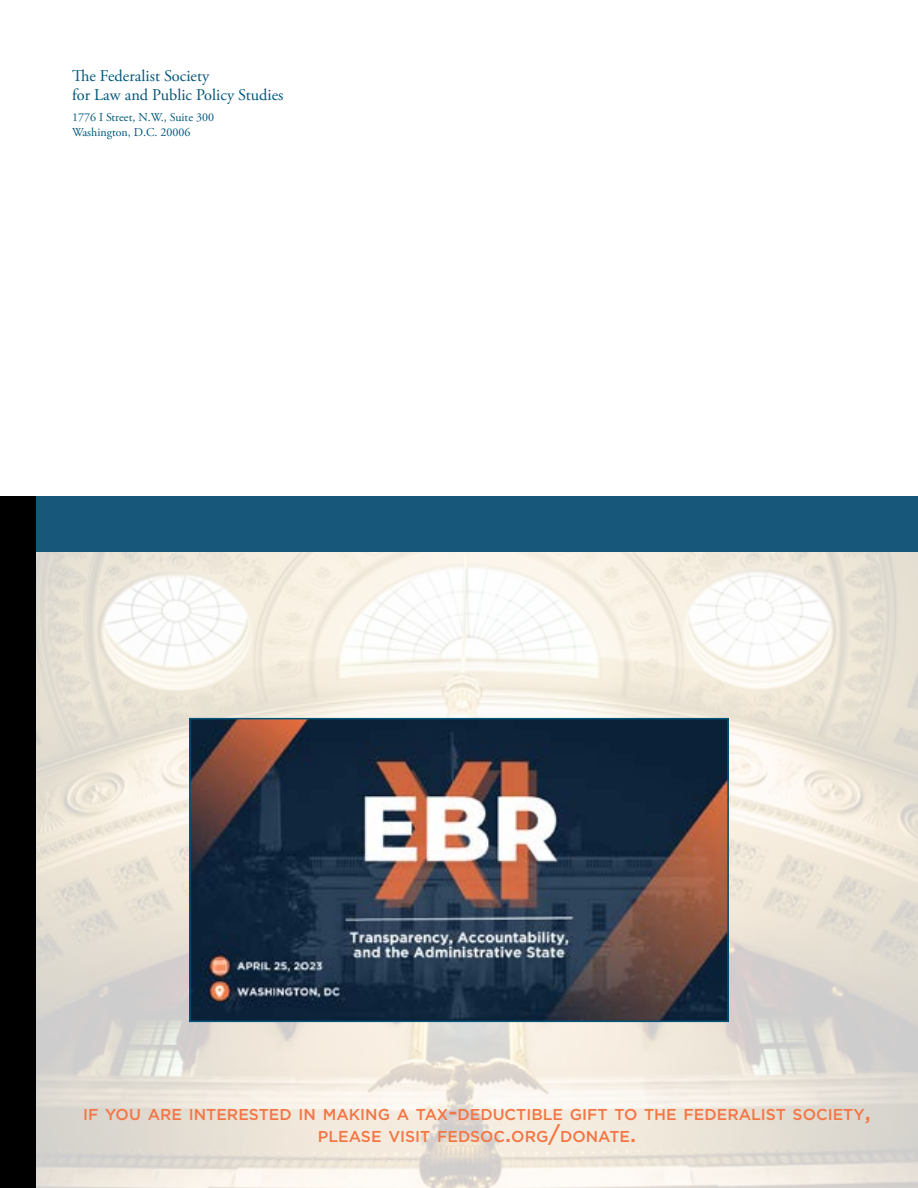
<style>
.page{position:relative;width:918px;height:1188px;background:#fff}
.page>*{position:absolute;margin:0;border:0;box-sizing:border-box;transform-origin:0 0}
.t1{font:16.35px/19.6px "Adobe Garamond Pro";color:#00567a}
.t2{font:500 15.75px/22.5px "Gotham";color:#f47645;text-align:center}
.t3{font:12px/14.4px "Adobe Garamond Pro";color:#00567a}
.s1{font-size:22.5px}
</style>
<div class="page">
<img style="left:36px;top:552px;width:882px;height:636px">
<div style="left:0;top:497px;width:36px;height:55px;background:#000"></div>
<div style="left:0;top:550px;width:36px;height:638px;background:#000"></div>
<div style="left:36px;top:497px;width:882px;height:55px;background:#17587a"></div>
<img style="left:192px;top:721px;width:534px;height:298px">
<div style="left:189px;top:718px;width:540px;height:304px;border:2px solid #00567a"></div>
<p class="t1" style="left:72px;top:66px;width:213px">The Federalist Society<br>for Law and Public Policy Studies</p>
<p class="t3" style="left:72px;top:111px;width:144px">1776 I Street, N.W., Suite 300<br>Washington, D.C. 20006</p>
<p class="t2" style="left:83px;top:1103px;width:789px">IF YOU ARE INTERESTED IN MAKING A TAX<span class="s1">-</span>DEDUCTIBLE GIFT TO THE FEDERALIST SOCIETY<span class="s1">,<br></span>PLEASE VISIT FEDSOC<span class="s1">.</span>ORG<span class="s1">/</span>DONATE<span class="s1">.</span></p>
</div>
